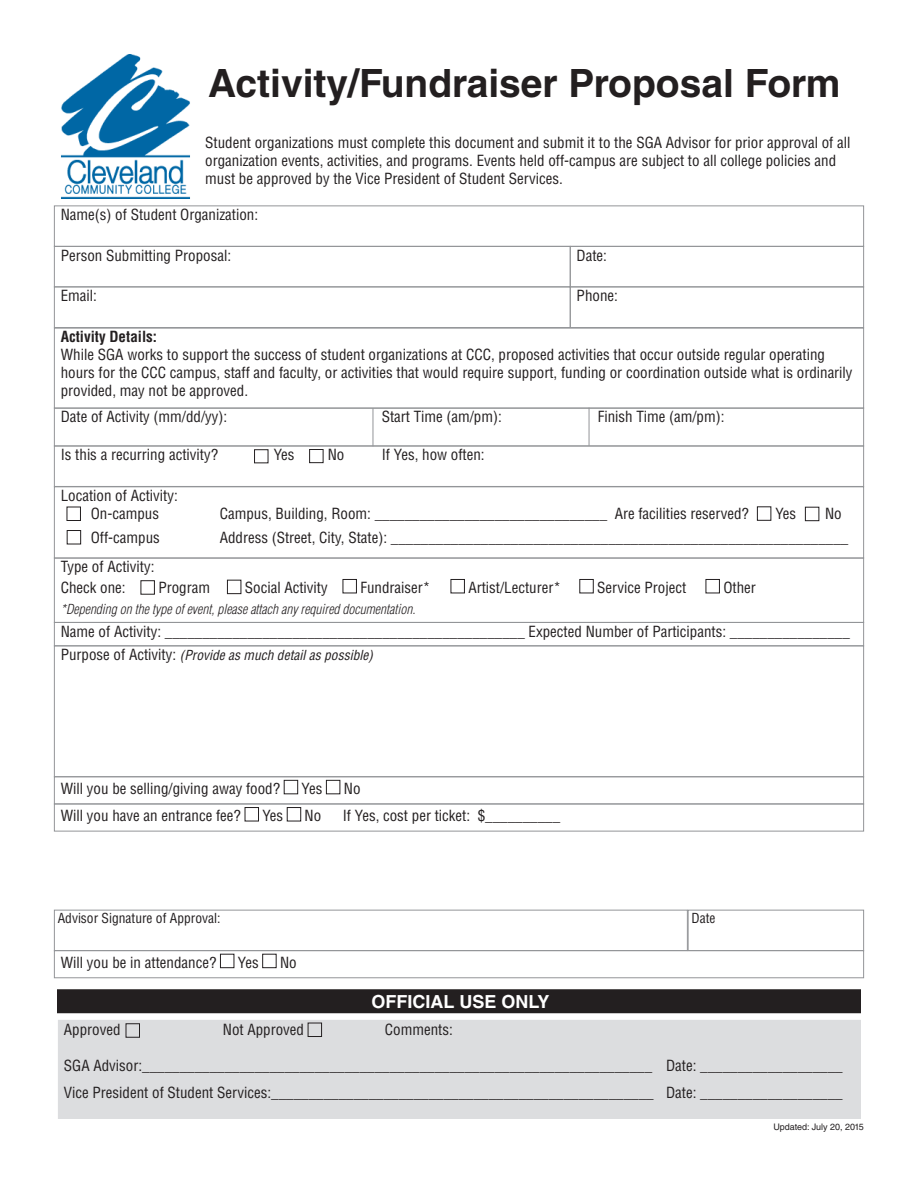
<style>
.page{position:relative;width:918px;height:1188px;background:#fff}
.page>*{position:absolute;margin:0;border:0;box-sizing:border-box;transform-origin:0 0}
.t1{font:700 39px "Helvetica LT Std";color:#231f20}
.t2{font:700 18px "Helvetica LT Std";color:#fff}
.t3{font:condensed 15px/18px "Helvetica LT Std";color:#231f20}
.t4{font:700 condensed 15px "Helvetica LT Std";color:#231f20}
.t5{font:italic 300 condensed 13.5px "Helvetica LT Std";color:#231f20}
.t6{font:italic condensed 13.5px "Helvetica LT Std";color:#231f20}
.t7{font:condensed 13.5px "Helvetica LT Std";color:#231f20}
.t8{font:9px "Helvetica LT Std";color:#231f20}
.s1{font-style:normal;font-size:15px}
</style>
<div class="page">
<img style="left:61px;top:55px;width:129px;height:144px">
<div style="left:56px;top:1018px;width:806px;height:102px;background:#dcdddf"></div>
<div style="left:308px;top:1023px;width:14px;height:14px;border:1px solid #231f20"></div>
<div style="left:55px;top:1017px;width:809px;height:105px;border:3px solid #fff"></div>
<div style="left:56px;top:988px;width:806px;height:27px;background:#231f20"></div>
<div style="left:54px;top:986px;width:810px;height:30px;border:3px solid #fff"></div>
<div style="left:126px;top:1024px;width:14px;height:13px;border:1px solid #231f20"></div>
<div style="left:54px;top:246px;width:517px;height:41px;border:1px solid #939598"></div>
<div style="left:54px;top:286px;width:517px;height:42px;border:1px solid #939598"></div>
<div style="left:570px;top:286px;width:294px;height:42px;border:1px solid #939598"></div>
<div style="left:570px;top:246px;width:294px;height:41px;border:1px solid #939598"></div>
<div style="left:54px;top:622px;width:810px;height:24px;border:1px solid #939598"></div>
<div style="left:227px;top:580px;width:14px;height:14px;border:1px solid #231f20"></div>
<div style="left:343px;top:579px;width:14px;height:14px;border:1px solid #231f20"></div>
<div style="left:451px;top:579px;width:14px;height:14px;border:1px solid #231f20"></div>
<div style="left:580px;top:579px;width:13px;height:14px;border:1px solid #231f20"></div>
<div style="left:706px;top:579px;width:14px;height:14px;border:1px solid #231f20"></div>
<div style="left:54px;top:558px;width:810px;height:65px;border:1px solid #939598"></div>
<div style="left:54px;top:328px;width:810px;height:81px;border:1px solid #939598"></div>
<div style="left:54px;top:446px;width:810px;height:41px;border:1px solid #939598"></div>
<div style="left:309px;top:449px;width:14px;height:14px;border:1px solid #231f20"></div>
<div style="left:254px;top:449px;width:14px;height:14px;border:1px solid #231f20"></div>
<div style="left:54px;top:408px;width:810px;height:38px;border:1px solid #939598"></div>
<hr style="left:373px;top:408px;width:1px;height:38px;background:#939598">
<hr style="left:589px;top:408px;width:1px;height:38px;background:#939598">
<div style="left:54px;top:486px;width:810px;height:72px;border:1px solid #939598"></div>
<div style="left:67px;top:507px;width:14px;height:14px;border:1px solid #231f20"></div>
<div style="left:67px;top:530px;width:14px;height:14px;border:1px solid #231f20"></div>
<div style="left:757px;top:507px;width:14px;height:13px;border:1px solid #231f20"></div>
<div style="left:805px;top:507px;width:14px;height:14px;border:1px solid #231f20"></div>
<div style="left:284px;top:780px;width:14px;height:14px;border:1px solid #231f20"></div>
<div style="left:326px;top:780px;width:14px;height:14px;border:1px solid #231f20"></div>
<div style="left:54px;top:776px;width:810px;height:28px;border:1px solid #939598"></div>
<div style="left:245px;top:807px;width:14px;height:14px;border:1px solid #231f20"></div>
<div style="left:287px;top:807px;width:14px;height:14px;border:1px solid #231f20"></div>
<div style="left:54px;top:804px;width:810px;height:27px;border:1px solid #939598"></div>
<div style="left:54px;top:910px;width:634px;height:41px;border:1px solid #939598"></div>
<div style="left:688px;top:910px;width:176px;height:41px;border:1px solid #939598"></div>
<div style="left:220px;top:954px;width:14px;height:14px;border:1px solid #231f20"></div>
<div style="left:262px;top:954px;width:14px;height:14px;border:1px solid #231f20"></div>
<div style="left:54px;top:950px;width:810px;height:28px;border:1px solid #939598"></div>
<p class="t1" style="left:208px;top:59px;width:634px">Activity/Fundraiser Proposal Form</p>
<p class="t3" style="left:205px;top:133px;width:647px">Student organizations must complete this document and submit it to the SGA Advisor for prior approval of all organization events, activities, and programs. Events held off-campus are subject to all college policies and must be approved by the Vice President of Student Services.</p>
<p class="t3" style="left:61px;top:205px;width:199px">Name(s) of Student Organization:</p>
<p class="t3" style="left:61px;top:246px;width:172px">Person Submitting Proposal:</p>
<p class="t3" style="left:61px;top:286px;width:38px">Email:</p>
<p class="t3" style="left:577px;top:286px;width:43px">Phone:</p>
<p class="t3" style="left:577px;top:246px;width:32px">Date:</p>
<p class="t4" style="left:61px;top:327px;width:98px">Activity Details:</p>
<p class="t3" style="left:61px;top:346px;width:793px">While SGA works to support the success of student organizations at CCC, proposed activities that occur outside regular operating hours for the CCC campus, staff and faculty, or activities that would require support, funding or coordination outside what is ordinarily provided, may not be approved.</p>
<p class="t3" style="left:61px;top:408px;width:168px">Date of Activity (mm/dd/yy):</p>
<p class="t3" style="left:382px;top:408px;width:122px">Start Time (am/pm):</p>
<p class="t3" style="left:598px;top:408px;width:128px">Finish Time (am/pm):</p>
<p class="t3" style="left:61px;top:446px;width:159px">Is this a recurring activity?</p>
<p class="t3" style="left:274px;top:446px;width:22px">Yes</p>
<p class="t3" style="left:328px;top:446px;width:18px">No</p>
<p class="t3" style="left:382px;top:446px;width:104px">If Yes, how often:</p>
<p class="t3" style="left:61px;top:486px;width:119px">Location of Activity:</p>
<p class="t3" style="left:91px;top:504px;width:70px">On-campus</p>
<p class="t3" style="left:220px;top:504px;width:531px">Campus, Building, Room: _______________________________ Are facilities reserved?</p>
<p class="t3" style="left:775px;top:504px;width:22px">Yes</p>
<p class="t3" style="left:825px;top:504px;width:18px">No</p>
<p class="t3" style="left:91px;top:528px;width:71px">Off-campus</p>
<p class="t3" style="left:220px;top:528px;width:630px">Address (Street, City, State): _____________________________________________________________</p>
<p class="t3" style="left:61px;top:558px;width:95px">Type of Activity:</p>
<p class="t3" style="left:61px;top:579px;width:66px">Check one:</p>
<p class="t3" style="left:158px;top:579px;width:53px">Program</p>
<p class="t3" style="left:245px;top:579px;width:84px">Social Activity</p>
<p class="t3" style="left:360px;top:579px;width:71px">Fundraiser*</p>
<p class="t3" style="left:468px;top:579px;width:94px">Artist/Lecturer*</p>
<p class="t3" style="left:597px;top:579px;width:90px">Service Project</p>
<p class="t3" style="left:723px;top:579px;width:34px">Other</p>
<p class="t5" style="left:61px;top:601px;width:356px">*Depending on the type of event, please attach any required documentation.</p>
<p class="t3" style="left:61px;top:622px;width:791px">Name of Activity: ________________________________________________ Expected Number of Participants: ________________</p>
<p class="t6" style="left:61px;top:647px;width:314px"><span class="s1">Purpose of Activity:</span> (Provide as much detail as possible)</p>
<p class="t3" style="left:61px;top:779px;width:221px">Will you be selling/giving away food?</p>
<p class="t3" style="left:302px;top:779px;width:22px">Yes</p>
<p class="t3" style="left:344px;top:779px;width:18px">No</p>
<p class="t3" style="left:61px;top:807px;width:182px">Will you have an entrance fee?</p>
<p class="t3" style="left:262px;top:807px;width:22px">Yes</p>
<p class="t3" style="left:305px;top:807px;width:18px">No</p>
<p class="t3" style="left:343px;top:807px;width:219px">If Yes, cost per ticket: $__________</p>
<p class="t7" style="left:58px;top:910px;width:164px">Advisor Signature of Approval:</p>
<p class="t7" style="left:692px;top:910px;width:25px">Date</p>
<p class="t3" style="left:61px;top:953px;width:157px">Will you be in attendance?</p>
<p class="t3" style="left:238px;top:953px;width:22px">Yes</p>
<p class="t3" style="left:280px;top:953px;width:18px">No</p>
<p class="t2" style="left:372px;top:990px;width:179px">OFFICIAL USE ONLY</p>
<p class="t3" style="left:64px;top:1021px;width:58px">Approved</p>
<p class="t3" style="left:223px;top:1021px;width:83px">Not Approved</p>
<p class="t3" style="left:385px;top:1021px;width:69px">Comments:</p>
<p class="t3" style="left:64px;top:1057px;width:780px">SGA Advisor:____________________________________________________________________ Date: ___________________</p>
<p class="t3" style="left:64px;top:1084px;width:780px">Vice President of Student Services:___________________________________________________ Date: ___________________</p>
<p class="t8" style="left:773px;top:1122px;width:92px">Updated: July 20, 2015</p>
</div>
